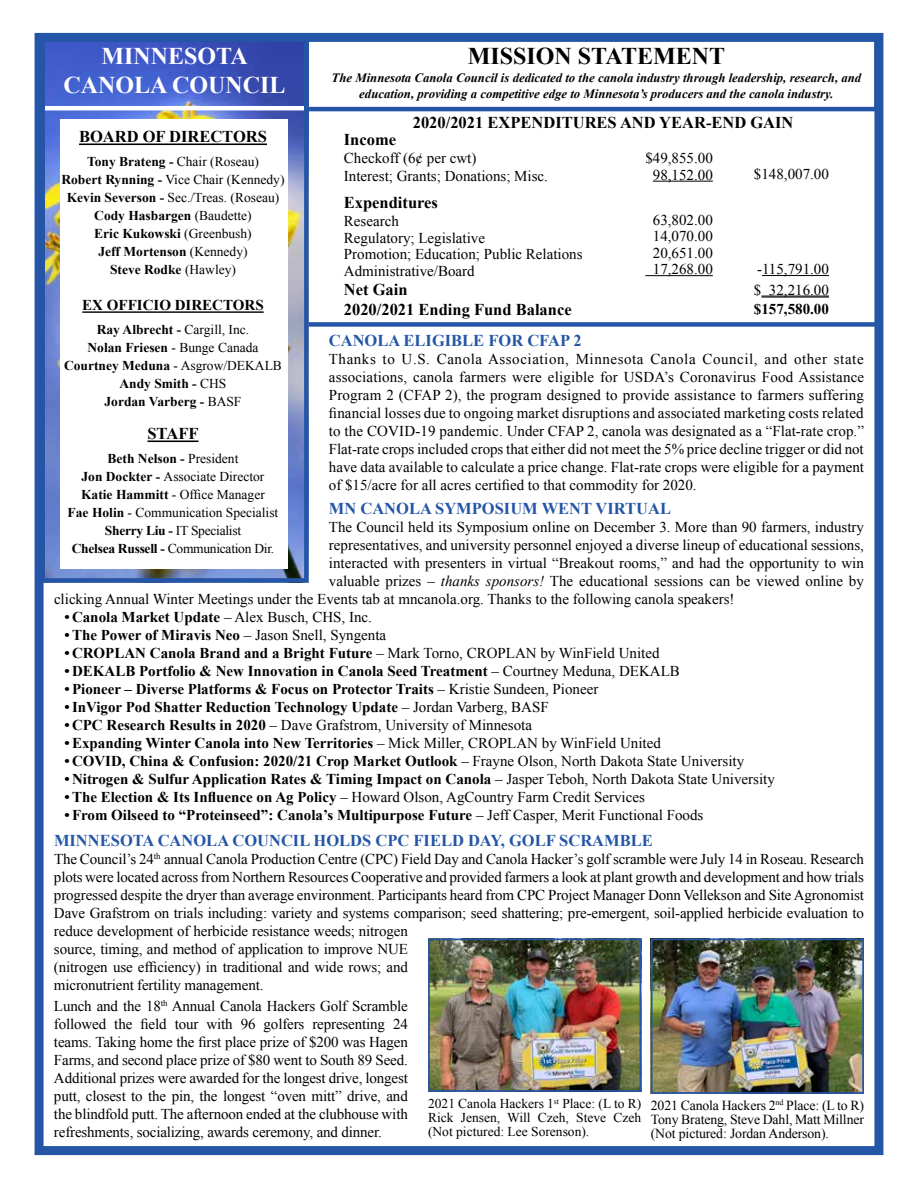
<style>
.page{position:relative;width:918px;height:1188px;background:#fff}
.page>*{position:absolute;margin:0;border:0;box-sizing:border-box;transform-origin:0 0}
.t1{font:700 24px/28.8px "Times New Roman";color:#fff;text-align:center}
.t2{font:700 24px "Times New Roman";color:#000}
.t3{font:700 16.5px/19.5px "Times New Roman";color:#000}
.t4{font:700 16.5px "Times New Roman";color:#2455a6}
.t5{font:15px/18px "Times New Roman";letter-spacing:-.01em;color:#000}
.t6{font:700 15px "Times New Roman";color:#000}
.t7{font:13.8px/13.8px "Times New Roman";letter-spacing:-.01em;color:#000;text-align:justify}
.t8{font:700 13.5px/18px "Times New Roman";color:#000;text-align:center}
.t9{font:13.5px/18px "Times New Roman";color:#000;text-align:center}
.t10{font:italic 700 12.75px/15.8px "Times New Roman";color:#000;text-align:center}
.s1{font-weight:400}
.s2{font-weight:700}
.s3{font-style:italic}
</style>
<div class="page">
<hr style="left:653px;top:181px;width:60px;height:1px;background:#000">
<hr style="left:645px;top:275px;width:68px;height:1px;background:#000">
<img style="left:45px;top:43px;width:259px;height:535px">
<hr style="left:41px;top:106px;width:268px;height:4px;background:#fff">
<div style="left:60px;top:119px;width:228px;height:450px;background:#fff"></div>
<div style="left:40px;top:34px;width:269px;height:549px;border:4px solid #2455a6"></div>
<hr style="left:79px;top:143px;width:188px;height:2px;background:#000">
<hr style="left:82px;top:311px;width:182px;height:2px;background:#000">
<hr style="left:147px;top:440px;width:52px;height:2px;background:#000">
<div style="left:35px;top:33px;width:848px;height:1122px;border:9px solid #2455a6"></div>
<div style="left:304px;top:34px;width:575px;height:77px;border:4px solid #2455a6"></div>
<hr style="left:762px;top:275px;width:67px;height:1px;background:#000">
<hr style="left:761px;top:296px;width:68px;height:1px;background:#000">
<hr style="left:761px;top:297px;width:68px;height:1px;background:#000">
<div style="left:308px;top:322px;width:571px;height:5px;background:#2455a6"></div>
<img style="left:431px;top:942px;width:207px;height:147px">
<div style="left:428px;top:939px;width:213px;height:153px;border:2px solid #2455a6"></div>
<img style="left:654px;top:942px;width:207px;height:149px">
<div style="left:651px;top:939px;width:213px;height:155px;border:2px solid #2455a6"></div>
<h1 class="t1" style="left:64px;top:41px;width:224px">MINNESOTA<br>CANOLA COUNCIL</h1>
<p class="t3" style="left:79px;top:127px;width:189px">BOARD OF DIRECTORS</p>
<p class="t8" style="left:61px;top:153px;width:225px">Tony Brateng - <span class="s1">Chair (Roseau)<br></span>Robert Rynning - <span class="s1">Vice Chair (Kennedy)<br></span>Kevin Severson - <span class="s1">Sec./Treas. (Roseau)<br></span>Cody Hasbargen <span class="s1">(Baudette)<br></span>Eric Kukowski <span class="s1">(Greenbush)<br></span>Jeff Mortenson <span class="s1">(Kennedy)<br></span>Steve Rodke <span class="s1">(Hawley)</span></p>
<p class="t6" style="left:82px;top:295px;width:183px">EX OFFICIO DIRECTORS</p>
<p class="t8" style="left:64px;top:321px;width:219px">Ray Albrecht - <span class="s1">Cargill, Inc.<br></span>Nolan Friesen <span class="s1">- Bunge Canada<br></span>Courtney Meduna <span class="s1">- Asgrow/DEKALB<br></span>Andy Smith - <span class="s1">CHS<br></span>Jordan Varberg - <span class="s1">BASF</span></p>
<p class="t3" style="left:147px;top:424px;width:53px">STAFF</p>
<p class="t9" style="left:68px;top:450px;width:212px"><span class="s2">Beth Nelson -</span> President<br><span class="s2">Jon Dockter -</span> Associate Director<br><span class="s2">Katie Hammitt</span> - Office Manager<br><span class="s2">Fae Holin</span> - Communication Specialist<br><span class="s2">Sherry Liu -</span> IT Specialist<br><span class="s2">Chelsea Russell -</span> Communication Dir.</p>
<h1 class="t2" style="left:468px;top:40px;width:259px">MISSION STATEMENT</h1>
<p class="t10" style="left:332px;top:70px;width:531px">The Minnesota Canola Council is dedicated to the canola industry through leadership, research, and education, providing a competitive edge to Minnesota’s producers and the canola industry.</p>
<p class="t3" style="left:413px;top:112px;width:382px">2020/2021 EXPENDITURES AND YEAR-END GAIN</p>
<p class="t3" style="left:344px;top:129px;width:54px">Income</p>
<p class="t5" style="left:344px;top:149px;width:206px">Checkoff (6¢ per cwt)<br>Interest; Grants; Donations; Misc.</p>
<p class="t3" style="left:344px;top:193px;width:96px">Expenditures</p>
<p class="t5" style="left:344px;top:213px;width:240px;line-height:16.5px">Research<br>Regulatory; Legislative<br>Promotion; Education; Public Relations<br>Administrative/Board</p>
<p class="t3" style="left:344px;top:280px;width:229px">Net Gain<br>2020/2021 Ending Fund Balance</p>
<p class="t5" style="left:645px;top:150px;width:69px;line-height:16.5px;text-align:center">$49,855.00<br>98,152.00</p>
<p class="t5" style="left:653px;top:211px;width:61px;line-height:16.5px;text-align:justify">63,802.00<br>14,070.00<br>20,651.00<br>17,268.00</p>
<p class="t5" style="left:754px;top:165px;width:77px">$148,007.00</p>
<p class="t5" style="left:754px;top:258px;width:77px;line-height:21px">-115,791.00 $ 32,216.00</p>
<p class="t6" style="left:754px;top:299px;width:77px">$157,580.00</p>
<p class="t4" style="left:329px;top:329px;width:254px">CANOLA ELIGIBLE FOR CFAP 2</p>
<p class="t5" style="left:329px;top:350px;width:537px;text-align:justify">Thanks to U.S. Canola Association, Minnesota Canola Council, and other state associations, canola farmers were eligible for USDA’s Coronavirus Food Assistance Program 2 (CFAP 2), the program designed to provide assistance to farmers suffering financial losses due to ongoing market disruptions and associated marketing costs related to the COVID-19 pandemic. Under CFAP 2, canola was designated as a “Flat-rate crop.” Flat-rate crops included crops that either did not meet the 5% price decline trigger or did not have data available to calculate a price change. Flat-rate crops were eligible for a payment of $15/acre for all acres certified to that commodity for 2020.</p>
<p class="t4" style="left:329px;top:497px;width:344px">MN CANOLA SYMPOSIUM WENT VIRTUAL</p>
<p class="t5" style="left:329px;top:518px;width:537px">The Council held its Symposium online on December 3. More than 90 farmers, industry</p>
<p class="t5" style="left:329px;top:536px;width:537px">representatives, and university personnel enjoyed a diverse lineup of educational sessions,</p>
<p class="t5" style="left:329px;top:554px;width:537px">interacted with presenters in virtual “Breakout rooms,” and had the opportunity to win</p>
<p class="t5" style="left:329px;top:572px;width:537px">valuable prizes – <span class="s3">thanks sponsors!</span> The educational sessions can be viewed online by</p>
<p class="t5" style="left:54px;top:590px;width:682px">clicking Annual Winter Meetings under the Events tab at mncanola.org. Thanks to the following canola speakers!</p>
<p class="t6" style="left:64px;top:607px;width:309px">• Canola Market Update <span class="s1">– Alex Busch, CHS, Inc.</span></p>
<p class="t6" style="left:64px;top:625px;width:323px">•The Power of Miravis Neo <span class="s1">– Jason Snell, Syngenta</span></p>
<p class="t6" style="left:64px;top:643px;width:597px">• CROPLAN Canola Brand and a Bright Future <span class="s1">– Mark Torno, CROPLAN by WinField United</span></p>
<p class="t6" style="left:64px;top:661px;width:617px">• DEKALB Portfolio &amp; New Innovation in Canola Seed Treatment <span class="s1">– Courtney Meduna, DEKALB</span></p>
<p class="t6" style="left:64px;top:679px;width:535px">•Pioneer – Diverse Platforms &amp; Focus on Protector Traits <span class="s1">– Kristie Sundeen, Pioneer</span></p>
<p class="t6" style="left:64px;top:697px;width:486px">•InVigor Pod Shatter Reduction Technology Update <span class="s1">– Jordan Varberg, BASF</span></p>
<p class="t5" style="left:64px;top:716px;width:469px"><span class="s2">• CPC Research Results in 2020</span> – Dave Grafstrom, University of Minnesota</p>
<p class="t6" style="left:64px;top:733px;width:598px">•Expanding Winter Canola into New Territories <span class="s1">– Mick Miller, CROPLAN by WinField United</span></p>
<p class="t6" style="left:64px;top:751px;width:681px">• COVID, China &amp; Confusion: 2020/21 Crop Market Outlook <span class="s1">– Frayne Olson, North Dakota State University</span></p>
<p class="t6" style="left:64px;top:769px;width:712px">• Nitrogen &amp; Sulfur Application Rates &amp; Timing Impact on Canola <span class="s1">– Jasper Teboh, North Dakota State University</span></p>
<p class="t5" style="left:64px;top:788px;width:582px"><span class="s2">•The Election &amp; Its Influence on Ag Policy</span> – Howard Olson, AgCountry Farm Credit Services</p>
<p class="t6" style="left:64px;top:805px;width:640px">•From Oilseed to “Proteinseed”: Canola’s Multipurpose Future <span class="s1">– Jeff Casper, Merit Functional Foods</span></p>
<p class="t4" style="left:54px;top:829px;width:600px">MINNESOTA CANOLA COUNCIL HOLDS CPC FIELD DAY, GOLF SCRAMBLE</p>
<p class="t5" style="left:54px;top:850px;width:812px">The Council’s 24<sup>th</sup> annual Canola Production Centre (CPC) Field Day and Canola Hacker’s golf scramble were July 14 in Roseau. Research plots were located across from Northern Resources Cooperative and provided farmers a look at plant growth and development and how trials progressed despite the dryer than average environment. Participants heard from CPC Project Manager Donn Vellekson and Site Agronomist Dave Grafstrom on trials including: variety and systems comparison; seed shattering; pre-emergent, soil-applied herbicide evaluation to reduce development of herbicide resistance weeds; nitrogen<br>source, timing, and method of application to improve NUE<br>(nitrogen use efficiency) in traditional and wide rows; and<br>micronutrient fertility management.</p>
<p class="t5" style="left:54px;top:997px;width:355px;text-align:justify">Lunch and the 18<sup>th</sup> Annual Canola Hackers Golf Scramble followed the field tour with 96 golfers representing 24 teams. Taking home the first place prize of $200 was Hagen Farms, and second place prize of $80 went to South 89 Seed.<br>Additional prizes were awarded for the longest drive, longest putt, closest to the pin, the longest “oven mitt” drive, and the blindfold putt. The afternoon ended at the clubhouse with refreshments, socializing, awards ceremony, and dinner.</p>
<p class="t9" style="left:428px;top:1096px;width:215px;line-height:13.8px;text-align:justify">2021 Canola Hackers 1<sup>st</sup> Place: (L to R)<br>Rick Jensen, Will Czeh, Steve Czeh (Not pictured: Lee Sorenson).</p>
<p class="t7" style="left:651px;top:1098px;width:215px">2021 Canola Hackers 2<sup>nd</sup> Place: (L to R)<br>Tony Brateng, Steve Dahl, Matt Millner (Not pictured: Jordan Anderson).</p>
</div>
